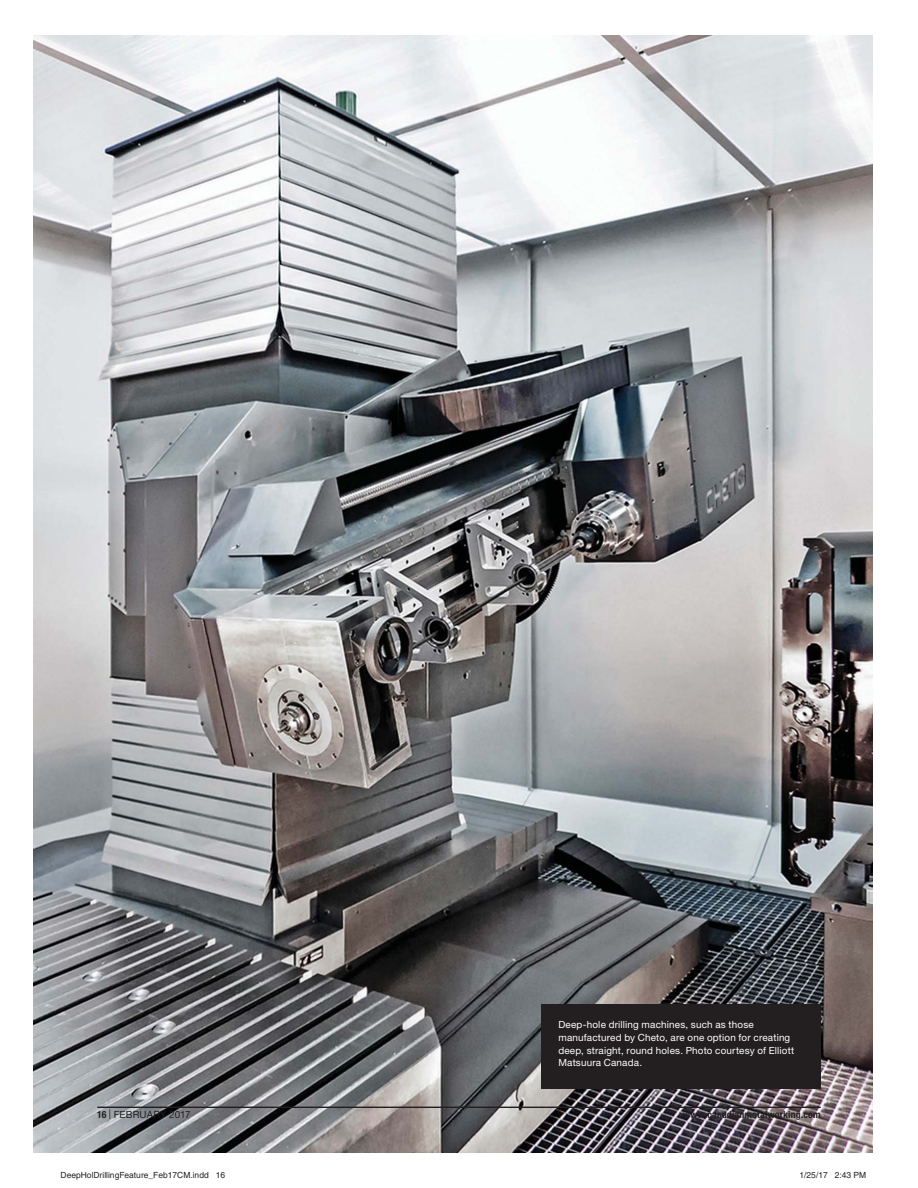
<style>
.page{position:relative;width:918px;height:1188px;background:#fff}
.page>*{position:absolute;margin:0;border:0;box-sizing:border-box;transform-origin:0 0}
.t1{font:9.9px/12.8px "Helvetica Neue LT Std";letter-spacing:.015em;color:#fff}
.t2{font:700 condensed 9.9px "Helvetica Neue LT Std";letter-spacing:.015em;color:#231f20}
.t3{font:9.9px "Helvetica Neue LT Std";letter-spacing:.005em;color:#231f20}
.t4{font:8.4px "Helvetica";color:#231f20}
.s1{font-weight:700;font-stretch:condensed}
</style>
<div class="page">
<img style="left:34px;top:36px;width:838px;height:1116px">
<hr style="left:97px;top:1107px;width:724px;height:1px;background:#231f20">
<div style="left:541px;top:1004px;width:280px;height:85px;background:#231f20"></div>
<p class="t1" style="left:558px;top:1019px;width:237px">Deep-hole drilling machines, such as those manufactured by Cheto, are one option for creating deep, straight, round holes. Photo courtesy of Elliott Matsuura Canada.</p>
<p class="t3" style="left:97px;top:1111px;width:95px"><span class="s1">16</span> | FEBRUARY 2017</p>
<p class="t2" style="left:683px;top:1111px;width:139px">www.canadianmetalworking.com</p>
<p class="t4" style="left:61px;top:1172px;width:166px">DeepHolDrillingFeature_Feb17CM.indd 16</p>
<p class="t4" style="left:800px;top:1172px;width:68px">1/25/17 2:43 PM</p>
</div>
